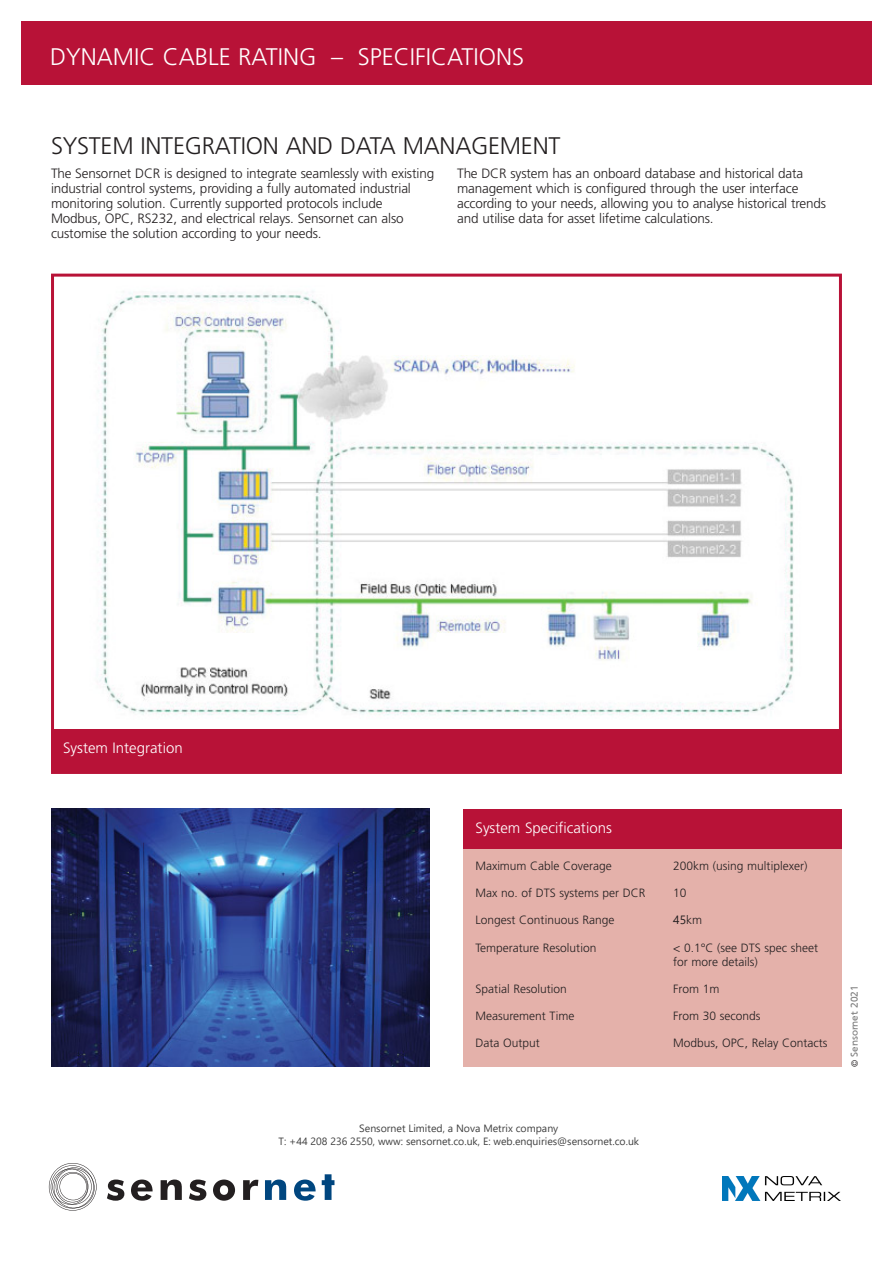
<style>
.page{position:relative;width:893px;height:1263px;background:#fff}
.page>*{position:absolute;margin:0;border:0;box-sizing:border-box;transform-origin:0 0}
.t1{font:300 24px "Frutiger";letter-spacing:-.01em;color:#231f20}
.t2{font:300 24px "Frutiger";color:#fff}
.t3{font:300 15px "Frutiger";color:#fff}
.t4{font:300 13.5px/15px "Frutiger";letter-spacing:-.01em;color:#231f20}
.t5{font:300 12px/14.4px "Frutiger";color:#231f20}
.t6{font:12px "Segoe UI";color:#231f20}
.t7{font:10.5px/12.6px "Segoe UI";color:#404040;text-align:center}
.t8{font:10.5px "Frutiger";color:#808080}
.s1{font-family:"Frutiger";font-weight:300}
.s2{font-weight:300;font-size:9px;color:#231f20}
</style>
<div class="page">
<img style="left:82px;top:293px;width:727px;height:437px">
<div style="left:51px;top:274px;width:791px;height:500px;border:3px solid #b81237"></div>
<div style="left:51px;top:730px;width:791px;height:42px;background:#b81237"></div>
<div style="left:463px;top:810px;width:379px;height:40px;background:#b81237"></div>
<div style="left:463px;top:849px;width:379px;height:218px;background:#e4b1aa"></div>
<img style="left:51px;top:809px;width:378px;height:258px">
<div style="left:21px;top:21px;width:851px;height:64px;background:#b81237"></div>
<svg style="left:49px;top:1163px;width:48px;height:48px"></svg>
<svg style="left:107px;top:1179px;width:17px;height:22px"></svg>
<svg style="left:131px;top:1179px;width:22px;height:22px"></svg>
<svg style="left:161px;top:1179px;width:21px;height:21px"></svg>
<svg style="left:189px;top:1179px;width:17px;height:22px"></svg>
<svg style="left:213px;top:1179px;width:22px;height:22px"></svg>
<svg style="left:243px;top:1180px;width:15px;height:20px"></svg>
<svg style="left:265px;top:1179px;width:21px;height:21px"></svg>
<svg style="left:294px;top:1179px;width:22px;height:22px"></svg>
<svg style="left:322px;top:1174px;width:12px;height:26px"></svg>
<img style="left:722px;top:1176px;width:118px;height:24px">
<h1 class="t2" style="left:50px;top:47px;width:476px">DYNAMIC CABLE RATING – SPECIFICATIONS</h1>
<h1 class="t1" style="left:51px;top:136px;width:511px">SYSTEM INTEGRATION AND DATA MANAGEMENT</h1>
<p class="t4" style="left:51px;top:167px;width:385px">The Sensornet DCR is designed to integrate seamlessly with existing industrial control systems, providing a fully automated industrial monitoring solution. Currently supported protocols include Modbus, OPC, RS232, and electrical relays. Sensornet can also customise the solution according to your needs.</p>
<p class="t4" style="left:457px;top:167px;width:370px">The DCR system has an onboard database and historical data management which is configured through the user interface according to your needs, allowing you to analyse historical trends and utilise data for asset lifetime calculations.</p>
<p class="t3" style="left:63px;top:742px;width:121px">System Integration</p>
<p class="t3" style="left:475px;top:822px;width:138px">System Specifications</p>
<p class="t5" style="left:475px;top:860px;width:138px">Maximum Cable Coverage</p>
<p class="t5" style="left:475px;top:887px;width:171px">Max no. of DTS systems per DCR</p>
<p class="t5" style="left:475px;top:914px;width:140px">Longest Continuous Range</p>
<p class="t5" style="left:475px;top:941px;width:122px">Temperature Resolution</p>
<p class="t5" style="left:475px;top:983px;width:93px">Spatial Resolution</p>
<p class="t5" style="left:475px;top:1010px;width:100px">Measurement Time</p>
<p class="t5" style="left:475px;top:1037px;width:66px">Data Output</p>
<p class="t7" style="left:278px;top:1121px;width:362px">Sensornet Limited, a Nova Metrix company<br>T: +44 208 236 2550, www: sensornet.co.uk, E: web.enquiries@sensornet.co.uk</p>
<p class="t5" style="left:673px;top:860px;width:136px">200km (using multiplexer)</p>
<p class="t5" style="left:673px;top:887px;width:15px">10</p>
<p class="t6" style="left:673px;top:909px;width:30px">45<span class="s1">km</span></p>
<p class="t5" style="left:673px;top:941px;width:146px">&lt; 0.1°C (see DTS spec sheet for more details)</p>
<p class="t5" style="left:673px;top:983px;width:48px">From 1m</p>
<p class="t5" style="left:673px;top:1010px;width:89px">From 30 seconds</p>
<p class="t5" style="left:673px;top:1037px;width:156px">Modbus, OPC, Relay Contacts</p>
<p class="t8" style="left:848px;top:1067px;width:83px;rotate:-90deg"><span class="s2">©</span> Sensornet 2021</p>
</div>
